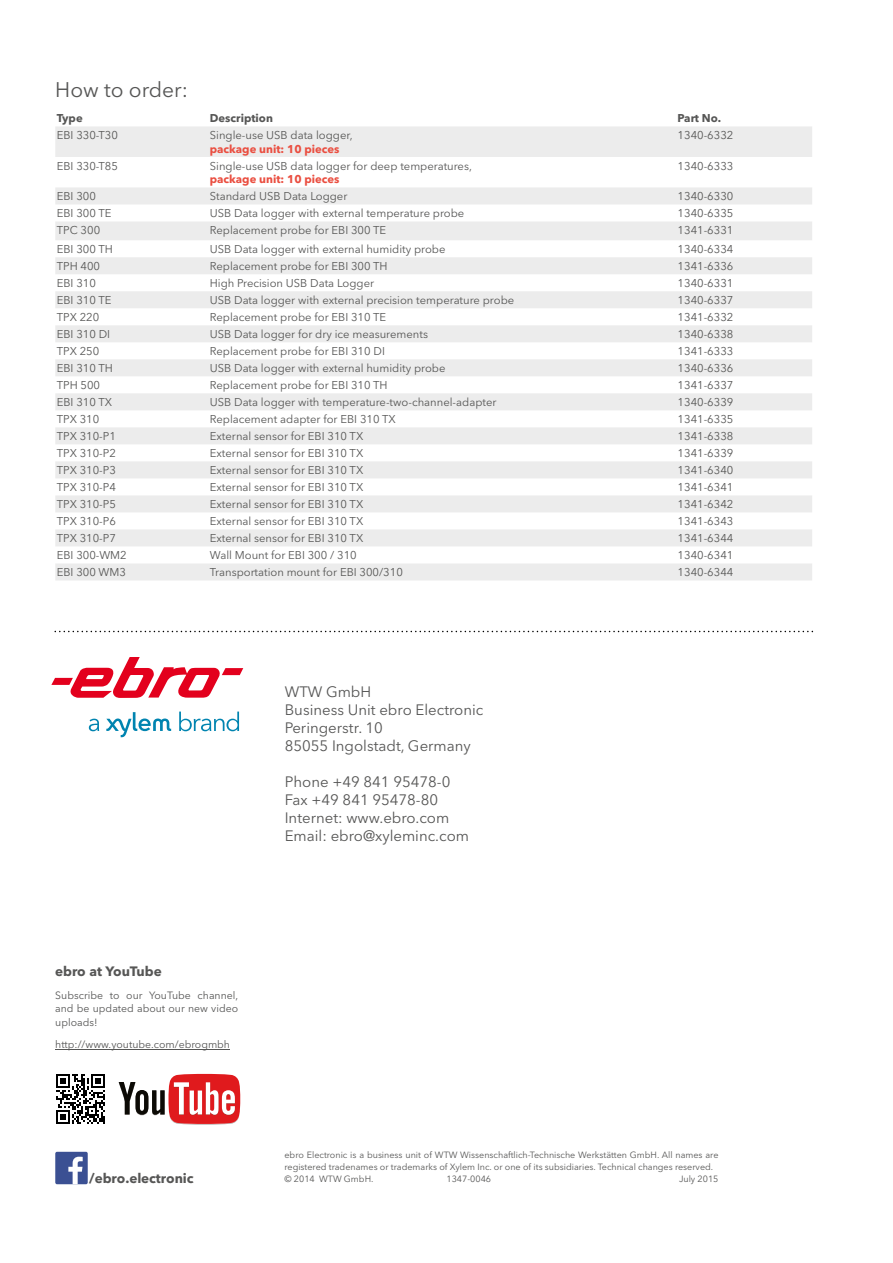
<style>
.page{position:relative;width:893px;height:1263px;background:#fff}
.page>*{position:absolute;margin:0;border:0;box-sizing:border-box;transform-origin:0 0}
.t1{font:21px "Avenir Next LT Pro";color:#565655}
.t2{font:15px/18px "Avenir Next LT Pro";color:#565655}
.t3{font:700 13.5px "Avenir Next LT Pro";letter-spacing:-.005em;color:#565655}
.t4{font:11.25px "Avenir Next LT Pro";color:#565655}
.t5{font:700 11.25px "Avenir Next LT Pro";color:#ea4e40}
.t6{font:700 11.25px "Avenir Next LT Pro";color:#565655}
.t7{font:10.5px/13.5px "Avenir Next LT Pro";color:#565655;text-align:justify}
.t8{font:9px/12px "Avenir Next LT Pro";color:#565655}
</style>
<div class="page">
<svg style="left:106px;top:712px;width:65px;height:25px"></svg>
<svg style="left:89px;top:719px;width:10px;height:12px"></svg>
<svg style="left:179px;top:711px;width:60px;height:20px"></svg>
<svg style="left:51px;top:657px;width:192px;height:41px"></svg>
<svg style="left:119px;top:1074px;width:121px;height:50px"></svg>
<svg style="left:56px;top:1074px;width:49px;height:49px"></svg>
<svg style="left:55px;top:631px;width:758px;height:1px"></svg>
<div style="left:55px;top:1152px;width:33px;height:32px;background:#3b5093;border-radius:2px"></div>
<svg style="left:68px;top:1157px;width:15px;height:27px"></svg>
<svg style="left:55px;top:126px;width:757px;height:454px;fill:#f2f2f2"></svg>
<hr style="left:55px;top:1049px;width:175px;height:1px;background:#565655">
<h1 class="t1" style="left:55px;top:77px;width:134px">How to order:</h1>
<p class="t6" style="left:57px;top:111px;width:27px">Type</p>
<p class="t6" style="left:210px;top:111px;width:65px">Description</p>
<p class="t6" style="left:678px;top:111px;width:45px">Part No.</p>
<p class="t4" style="left:57px;top:129px;width:63px">EBI 330-T30</p>
<p class="t4" style="left:210px;top:129px;width:144px">Single-use USB data logger,</p>
<p class="t5" style="left:210px;top:142px;width:131px">package unit: 10 pieces</p>
<p class="t4" style="left:678px;top:129px;width:57px">1340-6332</p>
<p class="t4" style="left:57px;top:159px;width:63px">EBI 330-T85</p>
<p class="t4" style="left:210px;top:159px;width:264px">Single-use USB data logger for deep temperatures,</p>
<p class="t5" style="left:210px;top:172px;width:131px">package unit: 10 pieces</p>
<p class="t4" style="left:678px;top:159px;width:57px">1340-6333</p>
<p class="t4" style="left:57px;top:190px;width:41px">EBI 300</p>
<p class="t4" style="left:210px;top:190px;width:139px">Standard USB Data Logger</p>
<p class="t4" style="left:678px;top:190px;width:57px">1340-6330</p>
<p class="t4" style="left:57px;top:207px;width:56px">EBI 300 TE</p>
<p class="t4" style="left:210px;top:207px;width:256px">USB Data logger with external temperature probe</p>
<p class="t4" style="left:678px;top:207px;width:57px">1340-6335</p>
<p class="t4" style="left:57px;top:224px;width:45px">TPC 300</p>
<p class="t4" style="left:210px;top:224px;width:178px">Replacement probe for EBI 300 TE</p>
<p class="t4" style="left:678px;top:224px;width:57px">1341-6331</p>
<p class="t4" style="left:57px;top:242px;width:58px">EBI 300 TH</p>
<p class="t4" style="left:210px;top:242px;width:237px">USB Data logger with external humidity probe</p>
<p class="t4" style="left:678px;top:242px;width:57px">1340-6334</p>
<p class="t4" style="left:57px;top:259px;width:45px">TPH 400</p>
<p class="t4" style="left:210px;top:259px;width:179px">Replacement probe for EBI 300 TH</p>
<p class="t4" style="left:678px;top:259px;width:57px">1341-6336</p>
<p class="t4" style="left:57px;top:276px;width:41px">EBI 310</p>
<p class="t4" style="left:210px;top:276px;width:166px">High Precision USB Data Logger</p>
<p class="t4" style="left:678px;top:276px;width:57px">1340-6331</p>
<p class="t4" style="left:57px;top:293px;width:56px">EBI 310 TE</p>
<p class="t4" style="left:210px;top:293px;width:306px">USB Data logger with external precision temperature probe</p>
<p class="t4" style="left:678px;top:293px;width:57px">1340-6337</p>
<p class="t4" style="left:57px;top:310px;width:44px">TPX 220</p>
<p class="t4" style="left:210px;top:310px;width:178px">Replacement probe for EBI 310 TE</p>
<p class="t4" style="left:678px;top:310px;width:57px">1341-6332</p>
<p class="t4" style="left:57px;top:327px;width:55px">EBI 310 DI</p>
<p class="t4" style="left:210px;top:327px;width:220px">USB Data logger for dry ice measurements</p>
<p class="t4" style="left:678px;top:327px;width:57px">1340-6338</p>
<p class="t4" style="left:57px;top:344px;width:44px">TPX 250</p>
<p class="t4" style="left:210px;top:344px;width:177px">Replacement probe for EBI 310 DI</p>
<p class="t4" style="left:678px;top:344px;width:57px">1341-6333</p>
<p class="t4" style="left:57px;top:361px;width:58px">EBI 310 TH</p>
<p class="t4" style="left:210px;top:361px;width:237px">USB Data logger with external humidity probe</p>
<p class="t4" style="left:678px;top:361px;width:57px">1340-6336</p>
<p class="t4" style="left:57px;top:378px;width:45px">TPH 500</p>
<p class="t4" style="left:210px;top:378px;width:179px">Replacement probe for EBI 310 TH</p>
<p class="t4" style="left:678px;top:378px;width:57px">1341-6337</p>
<p class="t4" style="left:57px;top:395px;width:57px">EBI 310 TX</p>
<p class="t4" style="left:210px;top:395px;width:288px">USB Data logger with temperature-two-channel-adapter</p>
<p class="t4" style="left:678px;top:395px;width:57px">1340-6339</p>
<p class="t4" style="left:57px;top:412px;width:44px">TPX 310</p>
<p class="t4" style="left:210px;top:412px;width:187px">Replacement adapter for EBI 310 TX</p>
<p class="t4" style="left:678px;top:412px;width:57px">1341-6335</p>
<p class="t4" style="left:57px;top:429px;width:61px">TPX 310-P1</p>
<p class="t4" style="left:210px;top:429px;width:155px">External sensor for EBI 310 TX</p>
<p class="t4" style="left:678px;top:429px;width:57px">1341-6338</p>
<p class="t4" style="left:57px;top:446px;width:61px">TPX 310-P2</p>
<p class="t4" style="left:210px;top:446px;width:155px">External sensor for EBI 310 TX</p>
<p class="t4" style="left:678px;top:446px;width:57px">1341-6339</p>
<p class="t4" style="left:57px;top:464px;width:61px">TPX 310-P3</p>
<p class="t4" style="left:210px;top:464px;width:155px">External sensor for EBI 310 TX</p>
<p class="t4" style="left:678px;top:464px;width:57px">1341-6340</p>
<p class="t4" style="left:57px;top:481px;width:61px">TPX 310-P4</p>
<p class="t4" style="left:210px;top:481px;width:155px">External sensor for EBI 310 TX</p>
<p class="t4" style="left:678px;top:481px;width:57px">1341-6341</p>
<p class="t4" style="left:57px;top:498px;width:61px">TPX 310-P5</p>
<p class="t4" style="left:210px;top:498px;width:155px">External sensor for EBI 310 TX</p>
<p class="t4" style="left:678px;top:498px;width:57px">1341-6342</p>
<p class="t4" style="left:57px;top:515px;width:61px">TPX 310-P6</p>
<p class="t4" style="left:210px;top:515px;width:155px">External sensor for EBI 310 TX</p>
<p class="t4" style="left:678px;top:515px;width:57px">1341-6343</p>
<p class="t4" style="left:57px;top:532px;width:61px">TPX 310-P7</p>
<p class="t4" style="left:210px;top:532px;width:155px">External sensor for EBI 310 TX</p>
<p class="t4" style="left:678px;top:532px;width:57px">1341-6344</p>
<p class="t4" style="left:57px;top:549px;width:72px">EBI 300-WM2</p>
<p class="t4" style="left:210px;top:549px;width:148px">Wall Mount for EBI 300 / 310</p>
<p class="t4" style="left:678px;top:549px;width:57px">1340-6341</p>
<p class="t4" style="left:57px;top:566px;width:71px">EBI 300 WM3</p>
<p class="t4" style="left:210px;top:566px;width:195px">Transportation mount for EBI 300/310</p>
<p class="t4" style="left:678px;top:566px;width:57px">1340-6344</p>
<h2 class="t2" style="left:285px;top:683px;width:200px">WTW GmbH<br>Business Unit ebro Electronic<br>Peringerstr. 10<br>85055 Ingolstadt, Germany</h2>
<h2 class="t2" style="left:285px;top:773px;width:186px">Phone +49 841 95478-0<br>Fax +49 841 95478-80<br>Internet: www.ebro.com<br>Email: ebro@xyleminc.com</h2>
<p class="t3" style="left:55px;top:963px;width:108px">ebro at YouTube</p>
<p class="t7" style="left:55px;top:988px;width:185px">Subscribe to our YouTube channel, and be updated about our new video uploads!</p>
<p class="t7" style="left:55px;top:1038px;width:176px">http://www.youtube.com/ebrogmbh</p>
<p class="t3" style="left:89px;top:1169px;width:106px">/ebro.electronic</p>
<p class="t8" style="left:284px;top:1149px;width:435px">ebro Electronic is a business unit of WTW Wissenschaftlich-Technische Werkstätten GmbH. All names are registered tradenames or trademarks of Xylem Inc. or one of its subsidiaries. Technical changes reserved. © 2014 WTW GmbH.</p>
<p class="t8" style="left:446px;top:1173px;width:46px">1347-0046</p>
<p class="t8" style="left:679px;top:1173px;width:41px">July 2015</p>
</div>
